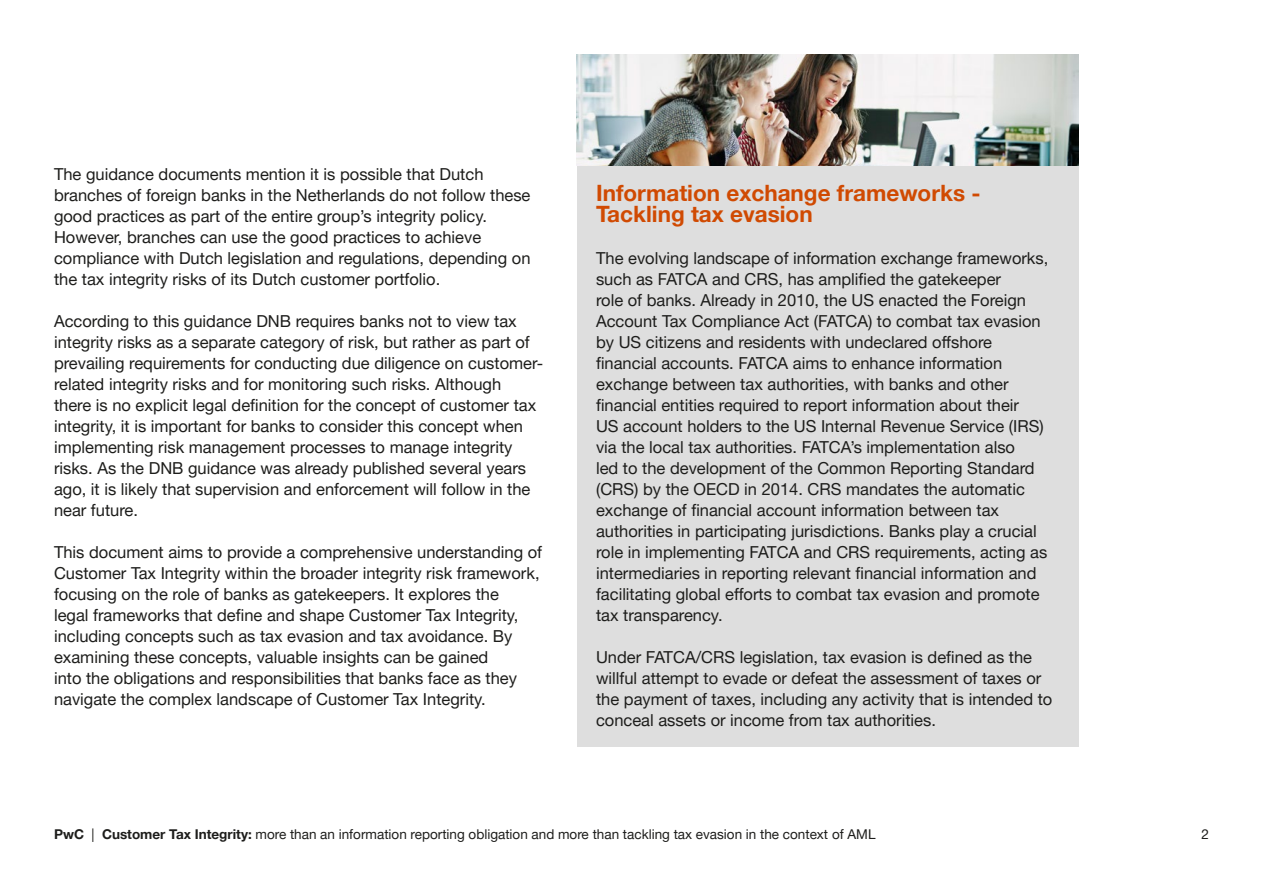
<style>
.page{position:relative;width:1263px;height:893px;background:#fff}
.page>*{position:absolute;margin:0;border:0;box-sizing:border-box;transform-origin:0 0}
.t1{font:700 22.5px/21px "Helvetica Neue LT Pro";color:#d04a02}
.t2{font:16.5px/21px "Helvetica Neue LT Pro";color:#1d1d1b}
.t3{font:13.5px "Helvetica Neue LT Pro";color:#1d1d1b}
.s1{font-weight:700}
</style>
<div class="page">
<div style="left:577px;top:166px;width:501px;height:581px;background:#dedede"></div>
<img style="left:577px;top:54px;width:501px;height:112px">
<p class="t2" style="left:54px;top:163px;width:478px">The guidance documents mention it is possible that Dutch branches of foreign banks in the Netherlands do not follow these good practices as part of the entire group’s integrity policy.<br>However, branches can use the good practices to achieve compliance with Dutch legislation and regulations, depending on the tax integrity risks of its Dutch customer portfolio.</p>
<p class="t2" style="left:54px;top:310px;width:491px">According to this guidance DNB requires banks not to view tax integrity risks as a separate category of risk, but rather as part of prevailing requirements for conducting due diligence on customer&shy;related integrity risks and for monitoring such risks. Although<br>there is no explicit legal definition for the concept of customer tax integrity, it is important for banks to consider this concept when implementing risk management processes to manage integrity risks. As the DNB guidance was already published several years ago, it is likely that supervision and enforcement will follow in the near future.</p>
<p class="t2" style="left:54px;top:541px;width:490px">This document aims to provide a comprehensive understanding of Customer Tax Integrity within the broader integrity risk framework, focusing on the role of banks as gatekeepers. It explores the<br>legal frameworks that define and shape Customer Tax Integrity, including concepts such as tax evasion and tax avoidance. By examining these concepts, valuable insights can be gained<br>into the obligations and responsibilities that banks face as they navigate the complex landscape of Customer Tax Integrity.</p>
<p class="t1" style="left:596px;top:182px;width:386px">Information exchange frameworks -<br>Tackling tax evasion</p>
<p class="t2" style="left:596px;top:247px;width:454px">The evolving landscape of information exchange frameworks, such as FATCA and CRS, has amplified the gatekeeper<br>role of banks. Already in 2010, the US enacted the Foreign Account Tax Compliance Act (FATCA) to combat tax evasion by US citizens and residents with undeclared offshore financial accounts. FATCA aims to enhance information exchange between tax authorities, with banks and other financial entities required to report information about their<br>US account holders to the US Internal Revenue Service (IRS) via the local tax authorities. FATCA’s implementation also<br>led to the development of the Common Reporting Standard (CRS) by the OECD in 2014. CRS mandates the automatic exchange of financial account information between tax authorities in participating jurisdictions. Banks play a crucial role in implementing FATCA and CRS requirements, acting as intermediaries in reporting relevant financial information and facilitating global efforts to combat tax evasion and promote tax transparency.</p>
<p class="t2" style="left:596px;top:646px;width:458px">Under FATCA/CRS legislation, tax evasion is defined as the willful attempt to evade or defeat the assessment of taxes or the payment of taxes, including any activity that is intended to conceal assets or income from tax authorities.</p>
<p class="t3" style="left:54px;top:826px;width:823px"><span class="s1">PwC</span> | <span class="s1">Customer Tax Integrity:</span> more than an information reporting obligation and more than tackling tax evasion in the context of AML</p>
<p class="t3" style="left:1201px;top:826px;width:9px">2</p>
</div>
